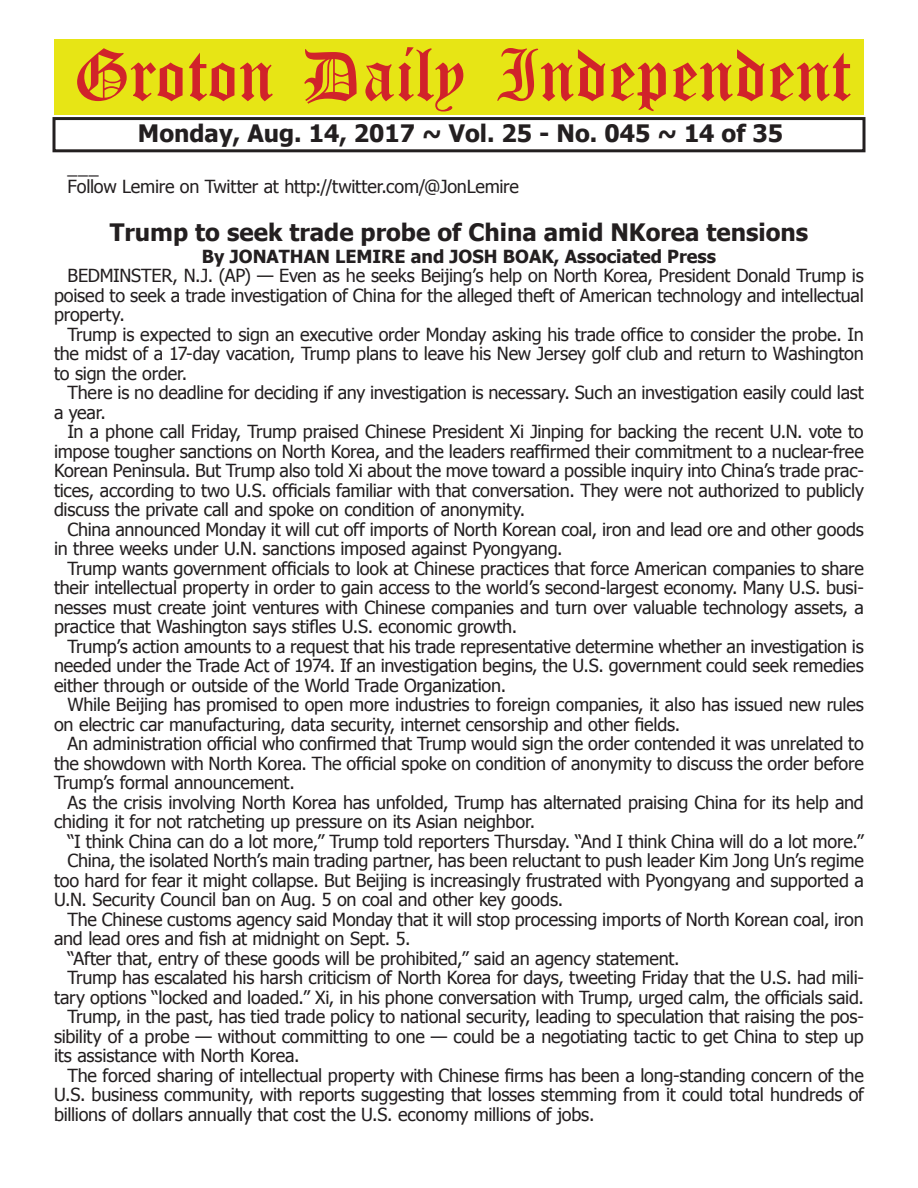
<style>
.page{position:relative;width:918px;height:1188px;background:#fff}
.page>*{position:absolute;margin:0;border:0;box-sizing:border-box;transform-origin:0 0}
.t1{font:54px "Old English Five";color:#d1232a}
.t2{font:700 24px "Tahoma";color:#231f20}
.t3{font:18px/19.5px "Tahoma";letter-spacing:-.01em;color:#231f20;text-align:justify}
.t4{font:700 18px "Tahoma";color:#231f20}
</style>
<div class="page">
<div style="left:52px;top:117px;width:814px;height:35px;border:3px solid #231f20"></div>
<div style="left:54px;top:40px;width:810px;height:75px;background:#e7e515"></div>
<h1 class="t1" style="left:73px;top:50px;width:779px">Groton Daily Independent</h1>
<h2 class="t2" style="left:138px;top:116px;width:647px">Monday, Aug. 14, 2017 ~ Vol. 25 - No. 045 ~ 14 of 35</h2>
<p class="t3" style="left:68px;top:156px;width:453px">___<br>Follow Lemire on Twitter at http://twitter.com/@JonLemire</p>
<h2 class="t2" style="left:110px;top:216px;width:700px">Trump to seek trade probe of China amid NKorea tensions</h2>
<p class="t4" style="left:202px;top:244px;width:516px">By JONATHAN LEMIRE and JOSH BOAK, Associated Press</p>
<p class="t3" style="left:54px;top:265px;width:811px;text-indent:14px">BEDMINSTER, N.J. (AP) — Even as he seeks Beijing’s help on North Korea, President Donald Trump is poised to seek a trade investigation of China for the alleged theft of American technology and intellectual property.</p>
<p class="t3" style="left:54px;top:324px;width:811px;text-indent:14px">Trump is expected to sign an executive order Monday asking his trade office to consider the probe. In the midst of a 17-day vacation, Trump plans to leave his New Jersey golf club and return to Washington to sign the order.</p>
<p class="t3" style="left:54px;top:382px;width:811px;text-indent:14px">There is no deadline for deciding if any investigation is necessary. Such an investigation easily could last a year.</p>
<p class="t3" style="left:54px;top:421px;width:812px;text-indent:14px">In a phone call Friday, Trump praised Chinese President Xi Jinping for backing the recent U.N. vote to impose tougher sanctions on North Korea, and the leaders reaffirmed their commitment to a nuclear-free Korean Peninsula. But Trump also told Xi about the move toward a possible inquiry into China’s trade prac&shy;tices, according to two U.S. officials familiar with that conversation. They were not authorized to publicly discuss the private call and spoke on condition of anonymity.</p>
<p class="t3" style="left:54px;top:519px;width:811px;text-indent:14px">China announced Monday it will cut off imports of North Korean coal, iron and lead ore and other goods in three weeks under U.N. sanctions imposed against Pyongyang.</p>
<p class="t3" style="left:54px;top:558px;width:811px;text-indent:14px">Trump wants government officials to look at Chinese practices that force American companies to share their intellectual property in order to gain access to the world’s second-largest economy. Many U.S. busi&shy;nesses must create joint ventures with Chinese companies and turn over valuable technology assets, a practice that Washington says stifles U.S. economic growth.</p>
<p class="t3" style="left:54px;top:636px;width:811px;text-indent:14px">Trump’s action amounts to a request that his trade representative determine whether an investigation is needed under the Trade Act of 1974. If an investigation begins, the U.S. government could seek remedies either through or outside of the World Trade Organization.</p>
<p class="t3" style="left:54px;top:694px;width:811px;text-indent:14px">While Beijing has promised to open more industries to foreign companies, it also has issued new rules on electric car manufacturing, data security, internet censorship and other fields.</p>
<p class="t3" style="left:54px;top:733px;width:811px;text-indent:14px">An administration official who confirmed that Trump would sign the order contended it was unrelated to the showdown with North Korea. The official spoke on condition of anonymity to discuss the order before Trump’s formal announcement.</p>
<p class="t3" style="left:54px;top:792px;width:811px;text-indent:14px">As the crisis involving North Korea has unfolded, Trump has alternated praising China for its help and chiding it for not ratcheting up pressure on its Asian neighbor.</p>
<p class="t3" style="left:68px;top:831px;width:798px">“I think China can do a lot more,” Trump told reporters Thursday. “And I think China will do a lot more.”</p>
<p class="t3" style="left:68px;top:850px;width:798px">China, the isolated North’s main trading partner, has been reluctant to push leader Kim Jong Un’s regime</p>
<p class="t3" style="left:54px;top:870px;width:811px">too hard for fear it might collapse. But Beijing is increasingly frustrated with Pyongyang and supported a</p>
<p class="t3" style="left:54px;top:889px;width:511px">U.N. Security Council ban on Aug. 5 on coal and other key goods.</p>
<p class="t3" style="left:68px;top:909px;width:798px">The Chinese customs agency said Monday that it will stop processing imports of North Korean coal, iron</p>
<p class="t3" style="left:54px;top:928px;width:358px">and lead ores and fish at midnight on Sept. 5.</p>
<p class="t3" style="left:68px;top:948px;width:614px">“After that, entry of these goods will be prohibited,” said an agency statement.</p>
<p class="t3" style="left:68px;top:967px;width:798px">Trump has escalated his harsh criticism of North Korea for days, tweeting Friday that the U.S. had mili-</p>
<p class="t3" style="left:54px;top:987px;width:811px">tary options “locked and loaded.” Xi, in his phone conversation with Trump, urged calm, the officials said.</p>
<p class="t3" style="left:68px;top:1006px;width:798px">Trump, in the past, has tied trade policy to national security, leading to speculation that raising the pos-</p>
<p class="t3" style="left:54px;top:1026px;width:811px">sibility of a probe — without committing to one — could be a negotiating tactic to get China to step up</p>
<p class="t3" style="left:54px;top:1045px;width:247px">its assistance with North Korea.</p>
<p class="t3" style="left:68px;top:1065px;width:798px">The forced sharing of intellectual property with Chinese firms has been a long-standing concern of the</p>
<p class="t3" style="left:54px;top:1084px;width:811px">U.S. business community, with reports suggesting that losses stemming from it could total hundreds of</p>
<p class="t3" style="left:54px;top:1104px;width:542px">billions of dollars annually that cost the U.S. economy millions of jobs.</p>
</div>
